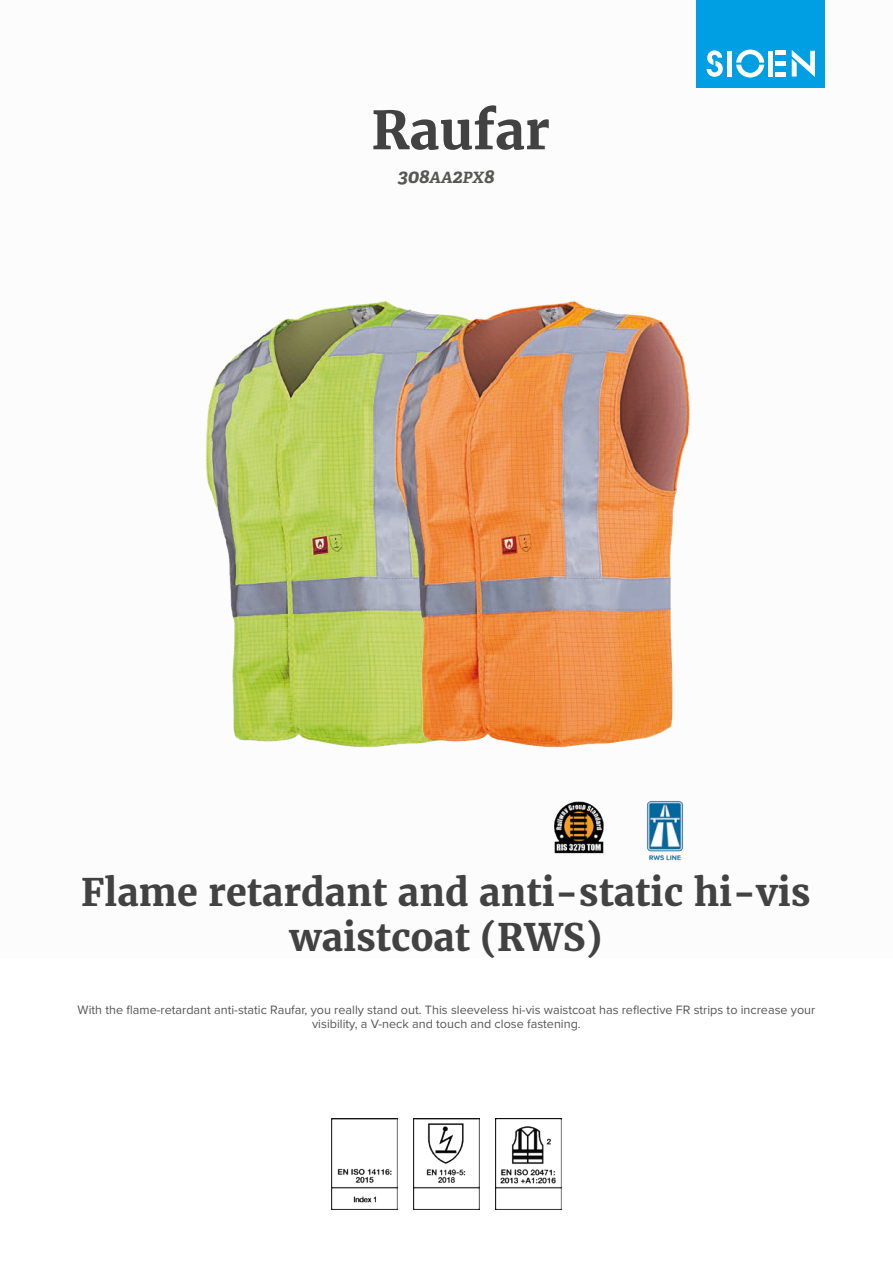
<style>
.page{position:relative;width:893px;height:1263px;background:#fff}
.page>*{position:absolute;margin:0;border:0;box-sizing:border-box;transform-origin:0 0}
.t1{font:700 52.5px "Merriweather";color:#424243}
.t2{font:700 37.5px/45px "Merriweather";color:#424243;text-align:center}
.t3{font:italic 700 19.5px "Adelle";color:#575756}
.t4{font:12.6px/13.6px "Proxima Nova";color:#575756;text-align:center}
.s1{font-size:15.6px}
</style>
<div class="page">
<div style="left:697px;top:0;width:128px;height:88px;background:#009fe3"></div>
<svg style="left:707px;top:50px;width:16px;height:27px"></svg>
<svg style="left:736px;top:50px;width:28px;height:28px"></svg>
<div style="left:727px;top:51px;width:5px;height:26px;background:#fff"></div>
<div style="left:768px;top:51px;width:5px;height:26px;background:#fff"></div>
<div style="left:775px;top:72px;width:11px;height:5px;background:#fff"></div>
<div style="left:775px;top:61px;width:11px;height:5px;background:#fff"></div>
<hr style="left:775px;top:51px;width:11px;height:4px;background:#fff">
<svg style="left:792px;top:50px;width:23px;height:27px"></svg>
<img style="left:331px;top:1118px;width:67px;height:92px">
<img style="left:413px;top:1118px;width:67px;height:92px">
<img style="left:495px;top:1118px;width:67px;height:92px">
<img style="left:205px;top:318px;width:93px;height:424px">
<img style="left:298px;top:301px;width:392px;height:560px">
<h1 class="t1" style="left:371px;top:95px;width:180px">Raufar</h1>
<h3 class="t3" style="left:398px;top:164px;width:98px">308<span class="s1">AA</span>2<span class="s1">PX</span>8</h3>
<h2 class="t2" style="left:81px;top:869px;width:731px">Flame retardant and anti-static hi-vis waistcoat (RWS)</h2>
<p class="t4" style="left:78px;top:1002px;width:739px">With the flame-retardant anti-static Raufar, you really stand out. This sleeveless hi-vis waistcoat has reflective FR strips to increase your visibility, a V-neck and touch and close fastening.</p>
</div>
